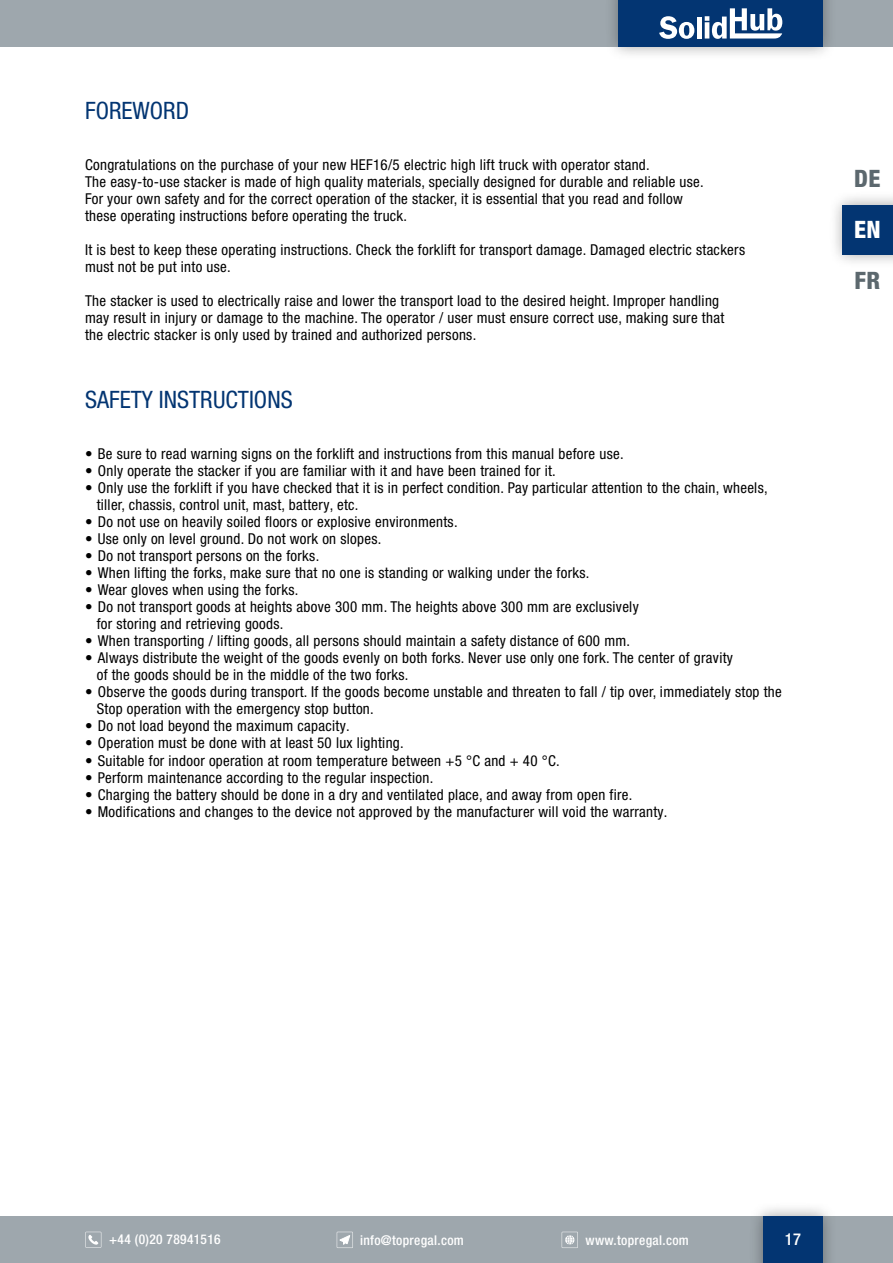
<style>
.page{position:relative;width:893px;height:1263px;background:#fff}
.page>*{position:absolute;margin:0;border:0;box-sizing:border-box;transform-origin:0 0}
.t1{font:condensed 24px "Helvetica Neue LT Pro";color:#033572}
.t2{font:800 condensed 24px "Helvetica Neue LT Pro";color:#5c686e}
.t3{font:800 condensed 24px "Helvetica Neue LT Pro";color:#fff}
.t4{font:500 condensed 16.5px "Helvetica Neue LT Pro";color:#fff}
.t5{font:condensed 15px/17px "Helvetica Neue LT Pro";letter-spacing:.02em;color:#000}
.t6{font:500 condensed 13.5px "Helvetica Neue LT Pro";letter-spacing:.025em;color:#fff}
</style>
<div class="page">
<div style="left:0;top:1216px;width:893px;height:47px;background:#9ea7ad"></div>
<svg style="left:562px;top:1232px;width:16px;height:16px"></svg>
<svg style="left:337px;top:1232px;width:16px;height:16px"></svg>
<svg style="left:85px;top:1232px;width:16px;height:16px"></svg>
<div style="left:0;top:0;width:893px;height:47px;background:#9ea7ad"></div>
<div style="left:829px;top:191px;width:64px;height:77px;background:#000;opacity:.35"></div>
<div style="left:843px;top:205px;width:50px;height:49px;background:#033572"></div>
<div style="left:604px;top:0;width:233px;height:61px;background:#000;opacity:.35"></div>
<div style="left:619px;top:0;width:204px;height:47px;background:#033572"></div>
<div style="left:749px;top:1202px;width:88px;height:61px;background:#000;opacity:.35"></div>
<div style="left:763px;top:1216px;width:60px;height:47px;background:#033572"></div>
<svg style="left:659px;top:16px;width:35px;height:23px"></svg>
<hr style="left:697px;top:17px;width:4px;height:22px;background:#fff">
<svg style="left:705px;top:8px;width:77px;height:31px"></svg>
<h1 class="t1" style="left:85px;top:96px;width:106px">FOREWORD</h1>
<p class="t5" style="left:85px;top:156px;width:620px">Congratulations on the purchase of your new HEF16/5 electric high lift truck with operator stand.<br>The easy-to-use stacker is made of high quality materials, specially designed for durable and reliable use.<br>For your own safety and for the correct operation of the stacker, it is essential that you read and follow these operating instructions before operating the truck.</p>
<p class="t5" style="left:85px;top:241px;width:661px">It is best to keep these operating instructions. Check the forklift for transport damage. Damaged electric stackers must not be put into use.</p>
<p class="t5" style="left:85px;top:292px;width:641px">The stacker is used to electrically raise and lower the transport load to the desired height. Improper handling may result in injury or damage to the machine. The operator / user must ensure correct use, making sure that the electric stacker is only used by trained and authorized persons.</p>
<h1 class="t1" style="left:85px;top:386px;width:209px">SAFETY INSTRUCTIONS</h1>
<p class="t5" style="left:85px;top:445px;width:540px">• Be sure to read warning signs on the forklift and instructions from this manual before use.</p>
<p class="t5" style="left:85px;top:462px;width:472px">• Only operate the stacker if you are familiar with it and have been trained for it.</p>
<p class="t5" style="left:97px;top:479px;width:672px;text-indent:-12px">• Only use the forklift if you have checked that it is in perfect condition. Pay particular attention to the chain, wheels, tiller, chassis, control unit, mast, battery, etc.</p>
<p class="t5" style="left:85px;top:513px;width:374px">• Do not use on heavily soiled floors or explosive environments.</p>
<p class="t5" style="left:85px;top:530px;width:298px">• Use only on level ground. Do not work on slopes.</p>
<p class="t5" style="left:85px;top:547px;width:236px">• Do not transport persons on the forks.</p>
<p class="t5" style="left:85px;top:564px;width:506px">• When lifting the forks, make sure that no one is standing or walking under the forks.</p>
<p class="t5" style="left:85px;top:581px;width:215px">• Wear gloves when using the forks.</p>
<p class="t5" style="left:97px;top:598px;width:543px;text-indent:-12px">• Do not transport goods at heights above 300 mm. The heights above 300 mm are exclusively for storing and retrieving goods.</p>
<p class="t5" style="left:85px;top:632px;width:547px">• When transporting / lifting goods, all persons should maintain a safety distance of 600 mm.</p>
<p class="t5" style="left:97px;top:649px;width:638px;text-indent:-12px">• Always distribute the weight of the goods evenly on both forks. Never use only one fork. The center of gravity of the goods should be in the middle of the two forks.</p>
<p class="t5" style="left:97px;top:683px;width:687px;text-indent:-12px">• Observe the goods during transport. If the goods become unstable and threaten to fall / tip over, immediately stop the<br>Stop operation with the emergency stop button.</p>
<p class="t5" style="left:85px;top:717px;width:266px">• Do not load beyond the maximum capacity.</p>
<p class="t5" style="left:85px;top:734px;width:320px">• Operation must be done with at least 50 lux lighting.</p>
<p class="t5" style="left:85px;top:751px;width:476px">• Suitable for indoor operation at room temperature between +5 °C and + 40 °C.</p>
<p class="t5" style="left:85px;top:768px;width:350px">• Perform maintenance according to the regular inspection.</p>
<p class="t5" style="left:85px;top:785px;width:549px">• Charging the battery should be done in a dry and ventilated place, and away from open fire.</p>
<p class="t5" style="left:85px;top:802px;width:584px">• Modifications and changes to the device not approved by the manufacturer will void the warranty.</p>
<h1 class="t2" style="left:854px;top:164px;width:28px">DE</h1>
<h1 class="t3" style="left:854px;top:215px;width:28px">EN</h1>
<h1 class="t2" style="left:855px;top:266px;width:27px">FR</h1>
<p class="t6" style="left:109px;top:1231px;width:113px">+44 (0)20 78941516</p>
<p class="t6" style="left:360px;top:1232px;width:105px">info@topregal.com</p>
<p class="t6" style="left:585px;top:1232px;width:105px">www.topregal.com</p>
<p class="t4" style="left:785px;top:1229px;width:18px">17</p>
</div>
